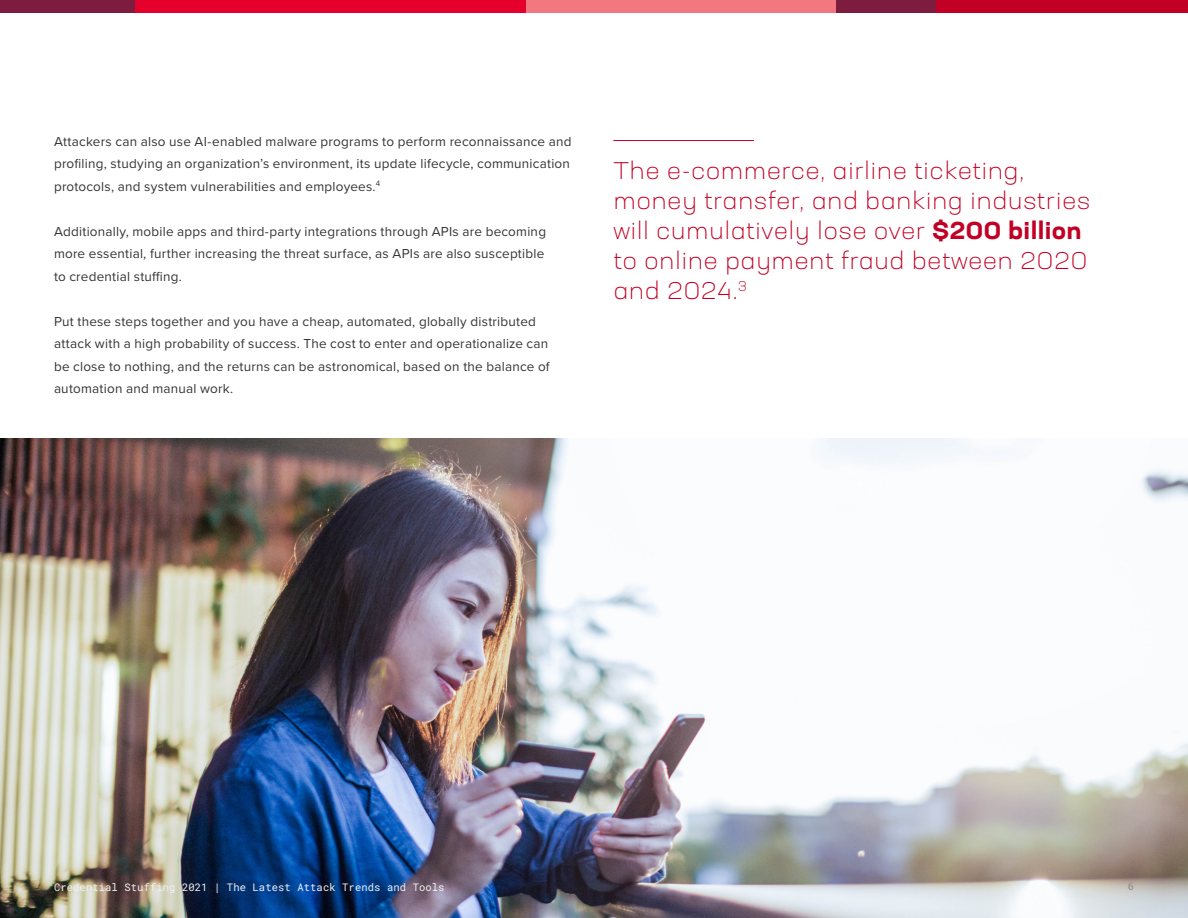
<style>
.page{position:relative;width:1188px;height:918px;background:#fff}
.page>*{position:absolute;margin:0;border:0;box-sizing:border-box;transform-origin:0 0}
.t1{font:300 expanded 24px/30px "Neusa Next Std";letter-spacing:.015em;color:#c20025}
.t2{font:13.5px/22.5px "Proxima Nova";letter-spacing:.015em;color:#353534}
.t3{font:10.5px "Roboto Mono";letter-spacing:.01em;color:#f1f1f1}
.t4{font:10.5px "Roboto Mono";color:#999}
.s1{font-weight:700}
</style>
<div class="page">
<div style="left:0;top:0;width:136px;height:13px;background:#7d1c3e"></div>
<div style="left:135px;top:0;width:396px;height:13px;background:#e4002b"></div>
<div style="left:527px;top:0;width:309px;height:13px;background:#f1787e"></div>
<div style="left:934px;top:0;width:254px;height:13px;background:#c20025"></div>
<div style="left:836px;top:0;width:100px;height:13px;background:#7d1c3e"></div>
<img style="left:0;top:438px;width:1188px;height:480px">
<hr style="left:613px;top:140px;width:141px;height:1px;background:#c20025">
<p class="t2" style="left:54px;top:129px;width:519px;text-align:justify">Attackers can also use AI-enabled malware programs to perform reconnaissance and profiling, studying an organization’s environment, its update lifecycle, communication protocols, and system vulnerabilities and employees.<sup>4</sup></p>
<p class="t2" style="left:54px;top:219px;width:494px">Additionally, mobile apps and third-party integrations through APIs are becoming more essential, further increasing the threat surface, as APIs are also susceptible to credential stuffing.</p>
<p class="t2" style="left:54px;top:309px;width:497px">Put these steps together and you have a cheap, automated, globally distributed attack with a high probability of success. The cost to enter and operationalize can be close to nothing, and the returns can be astronomical, based on the balance of automation and manual work.</p>
<h1 class="t1" style="left:613px;top:155px;width:479px">The e-commerce, airline ticketing, money transfer, and banking industries will cumulatively lose over <span class="s1">$200 billion </span>to online payment fraud between 2020 and 2024.<sup>3</sup></h1>
<p class="t3" style="left:54px;top:880px;width:392px">Credential Stuffing 2021 | The Latest Attack Trends and Tools</p>
<p class="t4" style="left:1128px;top:879px;width:8px">6</p>
</div>
